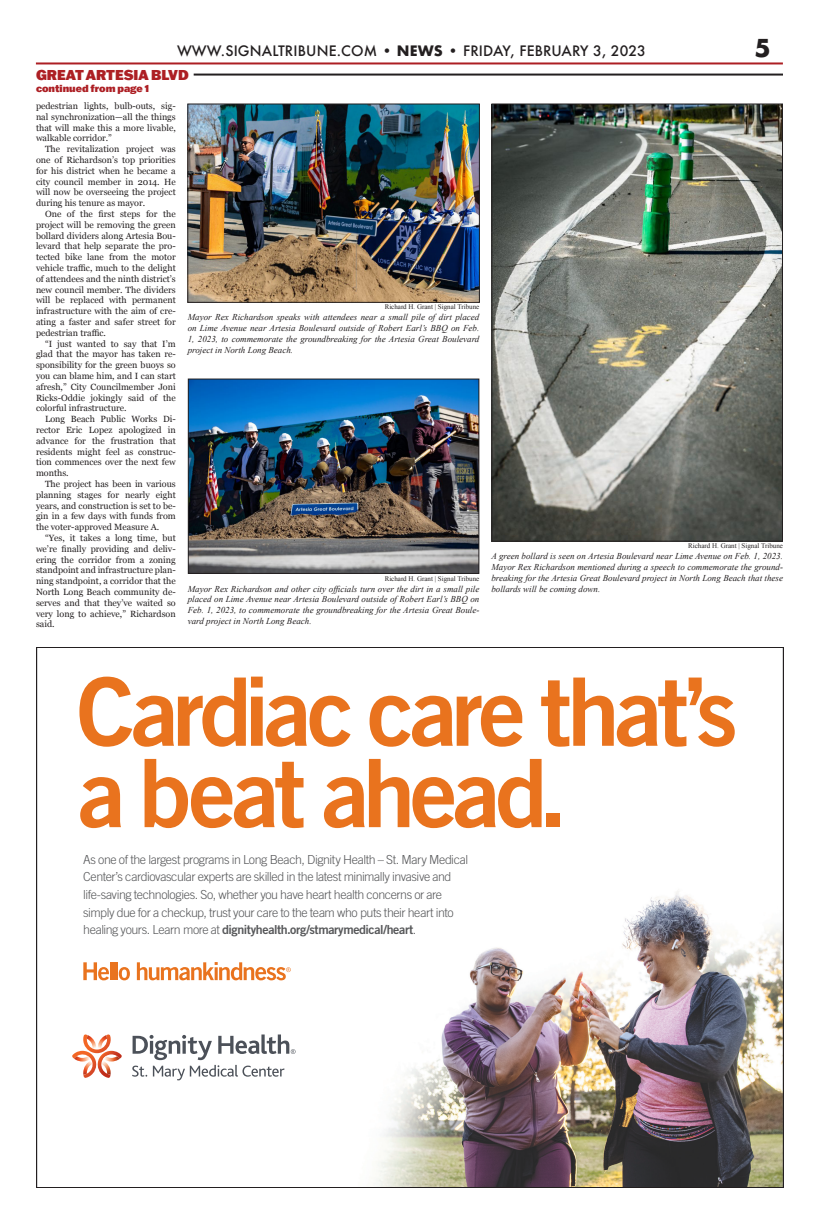
<style>
.page{position:relative;width:819px;height:1224px;background:#fff}
.page>*{position:absolute;margin:0;border:0;box-sizing:border-box;transform-origin:0 0}
.t1{font:94.5px/81.4px "Trade Gothic LT Std Bd 2";letter-spacing:-.05em;color:#e9731e}
.t2{font:700 24px "Futura";color:#231f20}
.t3{font:500 14px "Futura";letter-spacing:.01em;color:#231f20}
.t4{font:900 14px "Franklin Gothic ATF";color:#ad1f24}
.t5{font:300 12.4px/17.6px "Trade Gothic LT Std";letter-spacing:-.035em;color:#57585a}
.t6{font:900 10px "Franklin Gothic ATF";color:#ad1f24}
.t7{font:9px/10.8px "Georgia";color:#231f20;text-align:justify}
.t8{font:italic 9px/10.8px "Times New Roman";color:#231f20;text-align:justify}
.t9{font:7px "Times New Roman";color:#231f20}
.s1{font-weight:700}
.s2{font-family:"Trade Gothic LT Std Bd 2";font-weight:400}
</style>
<div class="page">
<hr style="left:36px;top:62px;width:747px;height:2px;background:#ad1f24">
<img style="left:72px;top:891px;width:710px;height:295px">
<hr style="left:194px;top:74px;width:589px;height:2px;background:#231f20">
<img style="left:189px;top:106px;width:289px;height:195px">
<div style="left:187px;top:104px;width:293px;height:199px;border:1px solid #231f20"></div>
<img style="left:493px;top:106px;width:288px;height:434px">
<div style="left:491px;top:104px;width:292px;height:438px;border:1px solid #231f20"></div>
<img style="left:190px;top:381px;width:287px;height:191px">
<div style="left:188px;top:379px;width:291px;height:195px;border:1px solid #231f20"></div>
<p class="t3" style="left:177px;top:42px;width:470px">WWW.SIGNALTRIBUNE.COM • <span class="s1">NEWS •</span> FRIDAY, FEBRUARY 3, 2023</p>
<p class="t2" style="left:755px;top:31px;width:18px">5</p>
<p class="t4" style="left:36px;top:65px;width:154px">GREAT ARTESIA BLVD</p>
<p class="t6" style="left:36px;top:81px;width:115px">continued from page 1</p>
<p class="t7" style="left:36px;top:100px;width:141px">pedestrian lights, bulb-outs, sig&shy;nal synchronization—all the things that will make this a more livable, walkable corridor.”</p>
<p class="t7" style="left:36px;top:143px;width:141px;text-indent:9px">The revitalization project was one of Richardson’s top priorities for his district when he became a city council member in 2014. He will now be overseeing the project during his tenure as mayor.</p>
<p class="t7" style="left:36px;top:208px;width:141px;text-indent:9px">One of the first steps for the project will be removing the green bollard dividers along Artesia Bou&shy;levard that help separate the pro&shy;tected bike lane from the motor vehicle traffic, much to the delight of attendees and the ninth district’s new council member. The dividers will be replaced with permanent infrastructure with the aim of cre&shy;ating a faster and safer street for pedestrian traffic.</p>
<p class="t7" style="left:36px;top:338px;width:141px;text-indent:9px">“I just wanted to say that I’m glad that the mayor has taken re&shy;sponsibility for the green buoys so you can blame him, and I can start afresh,” City Councilmember Joni Ricks-Oddie jokingly said of the colorful infrastructure.</p>
<p class="t7" style="left:36px;top:413px;width:141px;text-indent:9px">Long Beach Public Works Di&shy;rector Eric Lopez apologized in advance for the frustration that residents might feel as construc&shy;tion commences over the next few months.</p>
<p class="t7" style="left:36px;top:478px;width:141px;text-indent:9px">The project has been in various planning stages for nearly eight years, and construction is set to be&shy;gin in a few days with funds from the voter-approved Measure A.</p>
<p class="t7" style="left:36px;top:532px;width:141px;text-indent:9px">“Yes, it takes a long time, but we’re finally providing and deliv&shy;ering the corridor from a zoning standpoint and infrastructure plan&shy;ning standpoint, a corridor that the North Long Beach community de&shy;serves and that they’ve waited so very long to achieve,” Richardson said.</p>
<p class="t9" style="left:385px;top:302px;width:96px">Richard H. Grant | Signal Tribune</p>
<p class="t8" style="left:188px;top:312px;width:293px">Mayor Rex Richardson speaks with attendees near a small pile of dirt placed on Lime Avenue near Artesia Boulevard outside of Robert Earl’s BBQ on Feb.<br>1, 2023, to commemorate the groundbreaking for the Artesia Great Boulevard project in North Long Beach.</p>
<p class="t9" style="left:385px;top:574px;width:96px">Richard H. Grant | Signal Tribune</p>
<p class="t8" style="left:188px;top:583px;width:293px">Mayor Rex Richardson and other city officials turn over the dirt in a small pile placed on Lime Avenue near Artesia Boulevard outside of Robert Earl’s BBQ on Feb. 1, 2023, to commemorate the groundbreaking for the Artesia Great Boule&shy;vard project in North Long Beach.</p>
<p class="t9" style="left:688px;top:541px;width:96px">Richard H. Grant | Signal Tribune</p>
<p class="t8" style="left:491px;top:551px;width:293px">A green bollard is seen on Artesia Boulevard near Lime Avenue on Feb. 1, 2023.<br>Mayor Rex Richardson mentioned during a speech to commemorate the ground&shy;breaking for the Artesia Great Boulevard project in North Long Beach that these bollards will be coming down.</p>
<p class="t1" style="left:77px;top:670px;width:663px">Cardiac care that’s a beat ahead.</p>
<p class="t5" style="left:83px;top:850px;width:386px">As one of the largest programs in Long Beach, Dignity Health – St. Mary Medical Center’s cardiovascular experts are skilled in the latest minimally invasive and life-saving technologies. So, whether you have heart health concerns or are simply due for a checkup, trust your care to the team who puts their heart into healing yours. Learn more at <span class="s2">dignityhealth.org/stmarymedical/heart</span>.</p>
</div>
